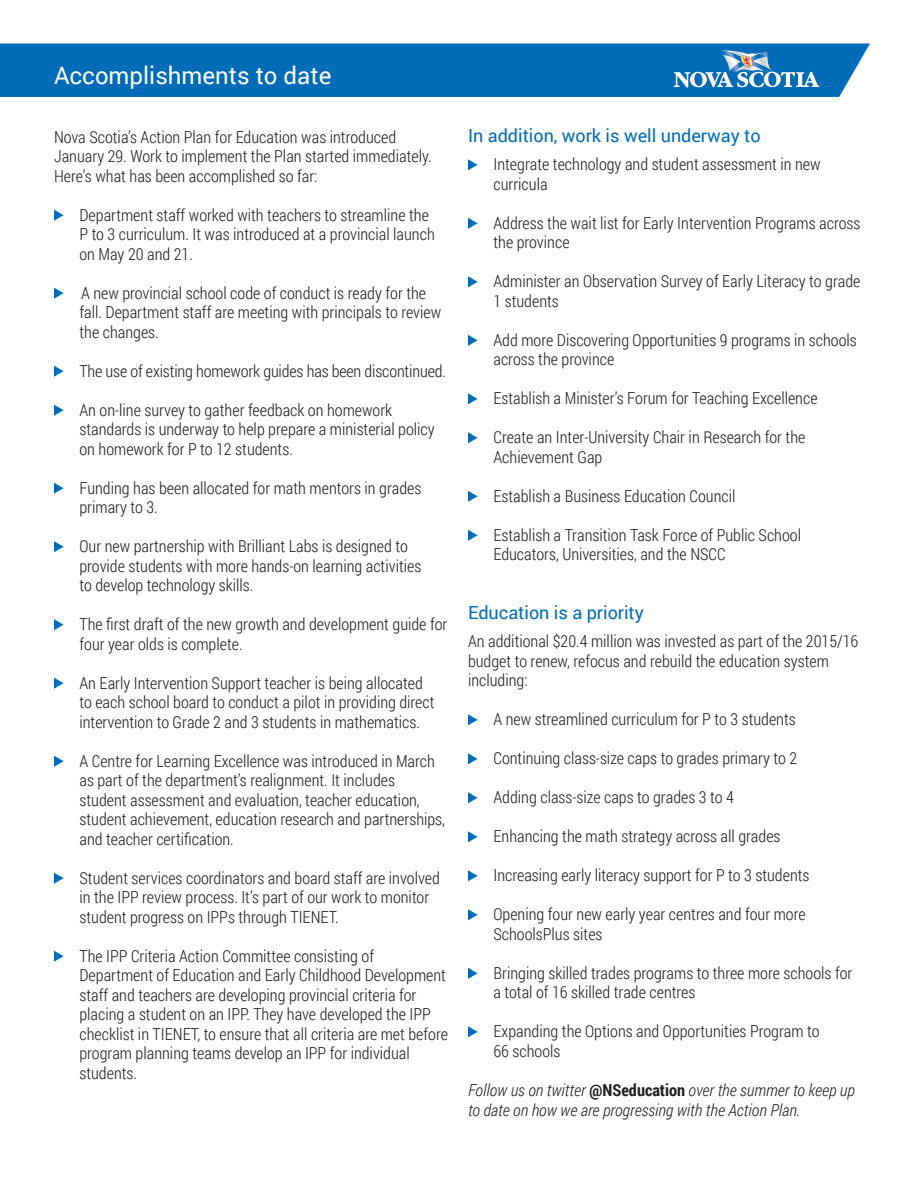
<style>
.page{position:relative;width:918px;height:1188px;background:#fff}
.page>*{position:absolute;margin:0;border:0;box-sizing:border-box;transform-origin:0 0}
.t1{font:24px "Roboto";color:#fff}
.t2{font:18px "Roboto";color:#006bb6}
.t3{font:300 16.5px/19.5px "Roboto Condensed";color:#231f20}
.t4{font:italic 300 16.5px/19.8px "Roboto Condensed";color:#231f20}
.s1{font-weight:700;font-style:normal}
</style>
<div class="page">
<div style="left:0;top:43px;width:870px;height:54px;background:#006bb6"></div>
<svg style="left:54px;top:210px;width:10px;height:11px"></svg>
<svg style="left:54px;top:288px;width:10px;height:11px"></svg>
<svg style="left:54px;top:366px;width:10px;height:11px"></svg>
<svg style="left:54px;top:405px;width:10px;height:11px"></svg>
<svg style="left:54px;top:483px;width:10px;height:11px"></svg>
<svg style="left:54px;top:541px;width:10px;height:11px"></svg>
<svg style="left:54px;top:619px;width:10px;height:11px"></svg>
<svg style="left:54px;top:678px;width:10px;height:11px"></svg>
<svg style="left:54px;top:756px;width:10px;height:11px"></svg>
<svg style="left:54px;top:873px;width:10px;height:11px"></svg>
<svg style="left:54px;top:951px;width:10px;height:11px"></svg>
<svg style="left:468px;top:159px;width:10px;height:11px"></svg>
<svg style="left:468px;top:218px;width:10px;height:11px"></svg>
<svg style="left:468px;top:276px;width:10px;height:11px"></svg>
<svg style="left:468px;top:335px;width:10px;height:11px"></svg>
<svg style="left:468px;top:393px;width:10px;height:11px"></svg>
<svg style="left:468px;top:432px;width:10px;height:11px"></svg>
<svg style="left:468px;top:491px;width:10px;height:11px"></svg>
<svg style="left:468px;top:530px;width:10px;height:11px"></svg>
<svg style="left:468px;top:714px;width:10px;height:11px"></svg>
<svg style="left:468px;top:753px;width:10px;height:11px"></svg>
<svg style="left:468px;top:792px;width:10px;height:11px"></svg>
<svg style="left:468px;top:831px;width:10px;height:11px"></svg>
<svg style="left:468px;top:870px;width:10px;height:11px"></svg>
<svg style="left:468px;top:909px;width:10px;height:11px"></svg>
<svg style="left:468px;top:968px;width:10px;height:11px"></svg>
<svg style="left:468px;top:1026px;width:10px;height:11px"></svg>
<svg style="left:674px;top:51px;width:146px;height:37px;background:#4490c5"></svg>
<h1 class="t1" style="left:54px;top:58px;width:279px">Accomplishments to date</h1>
<p class="t3" style="left:54px;top:127px;width:379px">Nova Scotia’s Action Plan for Education was introduced<br>January 29. Work to implement the Plan started immediately.<br>Here’s what has been accomplished so far:</p>
<p class="t3" style="left:79px;top:205px;width:357px">Department staff worked with teachers to streamline the<br>P to 3 curriculum. It was introduced at a provincial launch on May 20 and 21.</p>
<p class="t3" style="left:79px;top:283px;width:363px">A new provincial school code of conduct is ready for the fall. Department staff are meeting with principals to review the changes.</p>
<p class="t3" style="left:79px;top:361px;width:368px">The use of existing homework guides has been discontinued.</p>
<p class="t3" style="left:79px;top:400px;width:357px">An on-line survey to gather feedback on homework standards is underway to help prepare a ministerial policy on homework for P to 12 students.</p>
<p class="t3" style="left:79px;top:478px;width:344px">Funding has been allocated for math mentors in grades primary to 3.</p>
<p class="t3" style="left:79px;top:536px;width:343px">Our new partnership with Brilliant Labs is designed to provide students with more hands-on learning activities to develop technology skills.</p>
<p class="t3" style="left:79px;top:614px;width:369px">The first draft of the new growth and development guide for four year olds is complete.</p>
<p class="t3" style="left:79px;top:673px;width:357px">An Early Intervention Support teacher is being allocated to each school board to conduct a pilot in providing direct intervention to Grade 2 and 3 students in mathematics.</p>
<p class="t3" style="left:79px;top:751px;width:367px">A Centre for Learning Excellence was introduced in March as part of the department’s realignment. It includes student assessment and evaluation, teacher education, student achievement, education research and partnerships, and teacher certification.</p>
<p class="t3" style="left:79px;top:868px;width:362px">Student services coordinators and board staff are involved in the IPP review process. It’s part of our work to monitor student progress on IPPs through TIENET.</p>
<p class="t3" style="left:79px;top:946px;width:370px">The IPP Criteria Action Committee consisting of Department of Education and Early Childhood Development staff and teachers are developing provincial criteria for placing a student on an IPP. They have developed the IPP checklist in TIENET, to ensure that all criteria are met before program planning teams develop an IPP for individual students.</p>
<p class="t2" style="left:468px;top:123px;width:294px">In addition, work is well underway to</p>
<p class="t3" style="left:493px;top:154px;width:329px">Integrate technology and student assessment in new curricula</p>
<p class="t3" style="left:493px;top:213px;width:368px">Address the wait list for Early Intervention Programs across the province</p>
<p class="t3" style="left:493px;top:271px;width:369px">Administer an Observation Survey of Early Literacy to grade<br>1 students</p>
<p class="t3" style="left:493px;top:330px;width:365px">Add more Discovering Opportunities 9 programs in schools across the province</p>
<p class="t3" style="left:493px;top:388px;width:326px">Establish a Minister’s Forum for Teaching Excellence</p>
<p class="t3" style="left:493px;top:427px;width:313px">Create an Inter-University Chair in Research for the<br>Achievement Gap</p>
<p class="t3" style="left:493px;top:486px;width:244px">Establish a Business Education Council</p>
<p class="t3" style="left:493px;top:525px;width:309px">Establish a Transition Task Force of Public School<br>Educators, Universities, and the NSCC</p>
<p class="t2" style="left:468px;top:600px;width:177px">Education is a priority</p>
<p class="t3" style="left:468px;top:631px;width:392px">An additional $20.4 million was invested as part of the 2015/16 budget to renew, refocus and rebuild the education system including:</p>
<p class="t3" style="left:493px;top:709px;width:304px">A new streamlined curriculum for P to 3 students</p>
<p class="t3" style="left:493px;top:748px;width:305px">Continuing class-size caps to grades primary to 2</p>
<p class="t3" style="left:493px;top:787px;width:242px">Adding class-size caps to grades 3 to 4</p>
<p class="t3" style="left:493px;top:826px;width:289px">Enhancing the math strategy across all grades</p>
<p class="t3" style="left:493px;top:865px;width:318px">Increasing early literacy support for P to 3 students</p>
<p class="t3" style="left:493px;top:904px;width:314px">Opening four new early year centres and four more<br>SchoolsPlus sites</p>
<p class="t3" style="left:493px;top:963px;width:360px">Bringing skilled trades programs to three more schools for a total of 16 skilled trade centres</p>
<p class="t3" style="left:493px;top:1021px;width:328px">Expanding the Options and Opportunities Program to<br>66 schools</p>
<p class="t4" style="left:468px;top:1080px;width:389px">Follow us on twitter <span class="s1">@NSeducation</span> over the summer to keep up to date on how we are progressing with the Action Plan.</p>
</div>
